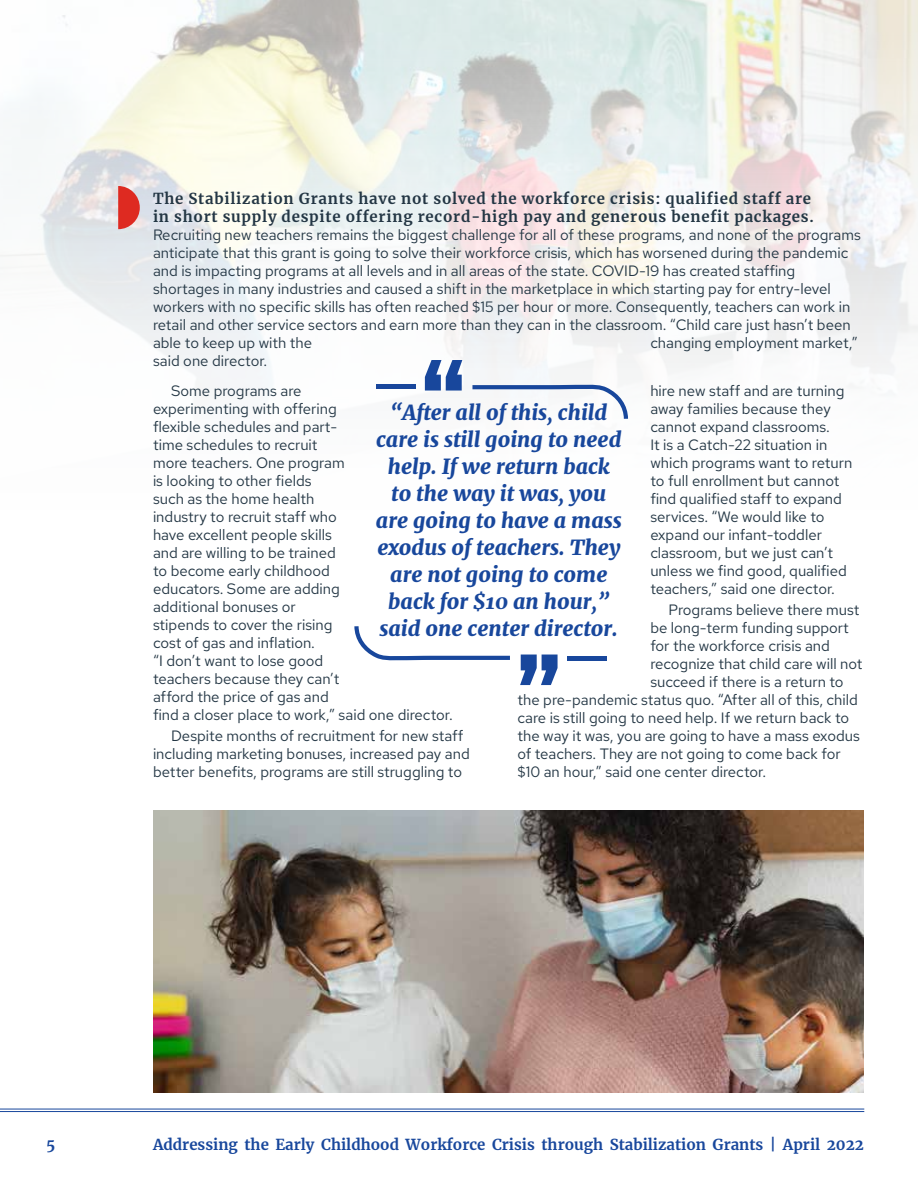
<style>
.page{position:relative;width:918px;height:1188px;background:#fff}
.page>*{position:absolute;margin:0;border:0;box-sizing:border-box;transform-origin:0 0}
.t1{font:italic 900 21px/27px "Merriweather";color:#18479c;text-align:center}
.t2{font:300 15px/18px "Red Hat Text";color:#233644}
.t3{font:700 15px/18px "Merriweather";letter-spacing:.05em;color:#233644}
.t4{font:700 15px "Merriweather";color:#18479c}
</style>
<div class="page">
<hr style="left:0;top:1111px;width:864px;height:1px;background:#18479c">
<hr style="left:0;top:1109px;width:864px;height:1px;background:#18479c">
<img style="left:0;top:0;width:918px;height:391px">
<svg style="left:118px;top:186px;width:22px;height:43px"></svg>
<svg style="left:425px;top:360px;width:37px;height:31px"></svg>
<svg style="left:472px;top:385px;width:156px;height:34px"></svg>
<hr style="left:376px;top:385px;width:39px;height:4px;background:#18479c">
<svg style="left:520px;top:655px;width:38px;height:30px"></svg>
<svg style="left:354px;top:626px;width:156px;height:34px"></svg>
<hr style="left:567px;top:656px;width:39px;height:4px;background:#18479c">
<img style="left:153px;top:810px;width:711px;height:283px">
<p class="t3" style="left:153px;top:189px;width:662px">The Stabilization Grants have not solved the workforce crisis: qualified staff are in short supply despite offering record-high pay and generous benefit packages.</p>
<p class="t2" style="left:153px;top:225px;width:709px">Recruiting new teachers remains the biggest challenge for all of these programs, and none of the programs anticipate that this grant is going to solve their workforce crisis, which has worsened during the pandemic and is impacting programs at all levels and in all areas of the state. COVID-19 has created staffing shortages in many industries and caused a shift in the marketplace in which starting pay for entry-level workers with no specific skills has often reached $15 per hour or more. Consequently, teachers can work in retail and other service sectors and earn more than they can in the classroom. “Child care just hasn’t been able to keep up with the</p>
<p class="t2" style="left:650px;top:333px;width:209px">changing employment market,”</p>
<p class="t2" style="left:171px;top:345px;width:132px;line-height:30px;text-indent:-18px">said one director.<br>Some programs are</p>
<p class="t2" style="left:153px;top:399px;width:301px">experimenting with offering<br>flexible schedules and part-<br>time schedules to recruit<br>more teachers. One program<br>is looking to other fields<br>such as the home health<br>industry to recruit staff who<br>have excellent people skills<br>and are willing to be trained<br>to become early childhood<br>educators. Some are adding<br>additional bonuses or<br>stipends to cover the rising<br>cost of gas and inflation.<br>“I don’t want to lose good<br>teachers because they can’t<br>afford the price of gas and<br>find a closer place to work,” said one director.</p>
<p class="t2" style="left:153px;top:726px;width:318px;text-indent:18px">Despite months of recruitment for new staff including marketing bonuses, increased pay and better benefits, programs are still struggling to</p>
<p class="t2" style="left:650px;top:381px;width:204px">hire new staff and are turning away families because they cannot expand classrooms.<br>It is a Catch-22 situation in which programs want to return to full enrollment but cannot find qualified staff to expand services. “We would like to expand our infant-toddler classroom, but we just can’t unless we find good, qualified teachers,” said one director.</p>
<p class="t2" style="left:668px;top:600px;width:193px">Programs believe there must</p>
<p class="t2" style="left:650px;top:618px;width:200px">be long-term funding support</p>
<p class="t2" style="left:650px;top:636px;width:181px">for the workforce crisis and</p>
<p class="t2" style="left:650px;top:654px;width:214px">recognize that child care will not</p>
<p class="t2" style="left:650px;top:672px;width:195px">succeed if there is a return to</p>
<p class="t2" style="left:518px;top:690px;width:342px">the pre-pandemic status quo. “After all of this, child</p>
<p class="t2" style="left:518px;top:708px;width:333px">care is still going to need help. If we return back to</p>
<p class="t2" style="left:518px;top:726px;width:344px">the way it was, you are going to have a mass exodus</p>
<p class="t2" style="left:518px;top:744px;width:325px">of teachers. They are not going to come back for</p>
<p class="t2" style="left:518px;top:762px;width:250px">$10 an hour,” said one center director.</p>
<h1 class="t1" style="left:376px;top:399px;width:247px">“After all of this, child care is still going to need help. If we return back to the way it was, you are going to have a mass exodus of teachers. They are not going to come back for $10 an hour,” said one center director.</h1>
<p class="t4" style="left:46px;top:1134px;width:11px">5</p>
<p class="t4" style="left:153px;top:1134px;width:712px">Addressing the Early Childhood Workforce Crisis through Stabilization Grants | April 2022</p>
</div>
